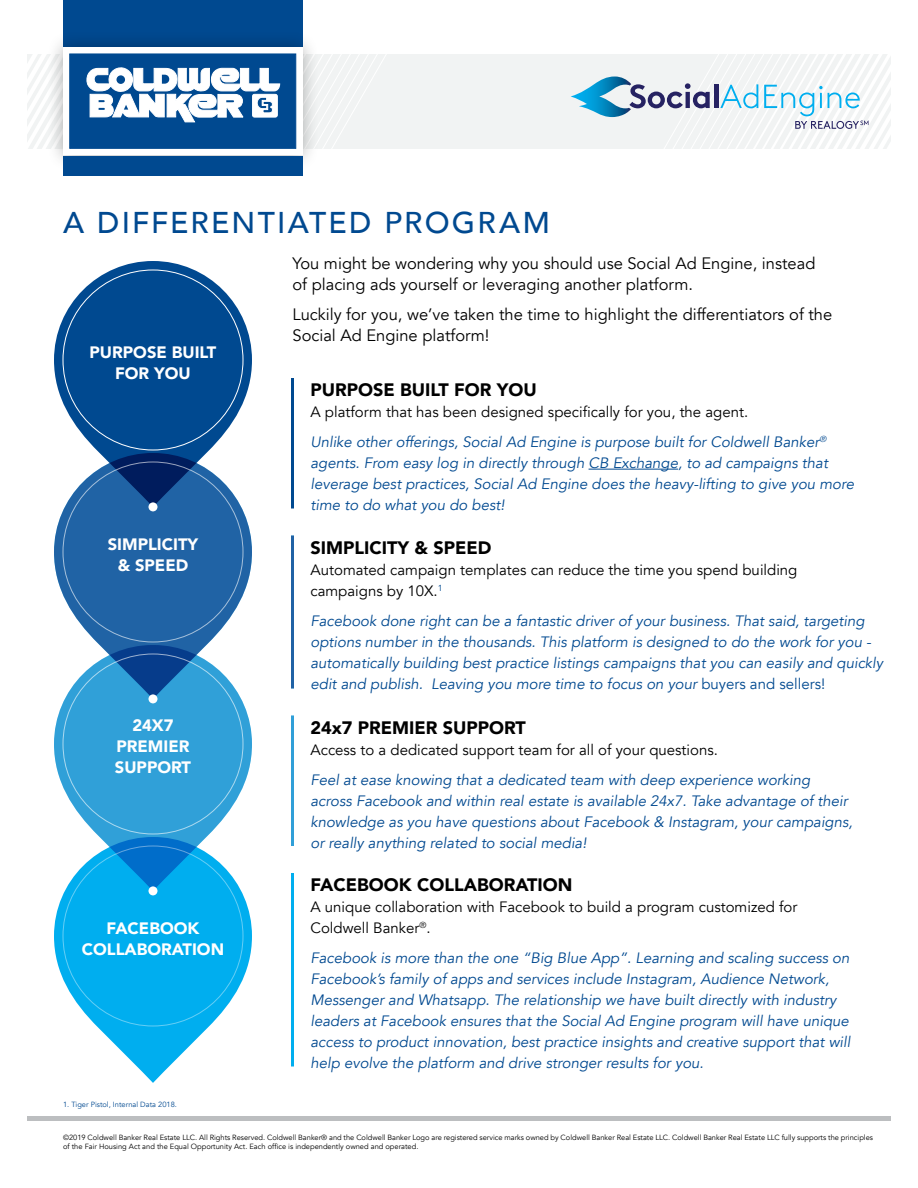
<style>
.page{position:relative;width:918px;height:1188px;background:#fff}
.page>*{position:absolute;margin:0;border:0;box-sizing:border-box;transform-origin:0 0}
.t1{font:500 30px "Avenir";letter-spacing:.075em;color:#004990}
.t2{font:900 18px "Avenir";color:#000}
.t3{font:16.5px/21px "Avenir";color:#000}
.t4{font:900 16.5px/21px "Avenir";color:#fff;text-align:center}
.t5{font:italic 15px/21px "Avenir";color:#004990}
.t6{font:15px/21px "Avenir";color:#000}
.t7{font:7.5px/9px "Avenir";color:#000}
.t8{font:7.5px "Avenir";color:#004990}
.s1{font-style:normal;color:#000}
.s2{font-style:normal}
</style>
<div class="page">
<hr style="left:27px;top:1116px;width:864px;height:4px;background:#bcbec0">
<div style="left:27px;top:54px;width:864px;height:94px;background:#f1f3f3"></div>
<svg style="left:54px;top:699px;width:198px;height:138px;background:#49abdc"></svg>
<hr style="left:291px;top:873px;width:3px;height:193px;background:#00aeef">
<hr style="left:589px;top:469px;width:89px;height:1px;background:#004990">
<hr style="left:291px;top:378px;width:3px;height:130px;background:#004990">
<svg style="left:54px;top:261px;width:198px;height:192px;fill:#004990"></svg>
<svg style="left:54px;top:453px;width:198px;height:246px;fill:#2063a5"></svg>
<svg style="left:54px;top:837px;width:198px;height:246px;fill:#00aeef"></svg>
<div style="left:148px;top:502px;width:10px;height:9px;background:#fff;border-radius:50%"></div>
<div style="left:148px;top:694px;width:10px;height:9px;background:#fff;border-radius:50%"></div>
<div style="left:148px;top:886px;width:10px;height:9px;background:#fff;border-radius:50%"></div>
<hr style="left:291px;top:536px;width:3px;height:152px;background:#00aeef">
<hr style="left:291px;top:716px;width:3px;height:130px;background:#00aeef">
<div style="left:63px;top:0;width:240px;height:148px;background:#004990"></div>
<div style="left:46px;top:30px;width:274px;height:142px;background:#000;opacity:.3"></div>
<svg style="left:27px;top:39px;width:365px;height:120px"></svg>
<svg style="left:571px;top:54px;width:320px;height:95px"></svg>
<div style="left:63px;top:156px;width:240px;height:20px;background:#004990"></div>
<h1 class="t1" style="left:63px;top:196px;width:489px">A DIFFERENTIATED PROGRAM</h1>
<p class="t4" style="left:90px;top:341px;width:128px">PURPOSE BUILT<br>FOR YOU</p>
<p class="t4" style="left:108px;top:533px;width:92px">SIMPLICITY &amp; SPEED</p>
<p class="t4" style="left:115px;top:715px;width:78px">24X7<br>PREMIER<br>SUPPORT</p>
<p class="t4" style="left:82px;top:917px;width:144px">FACEBOOK<br>COLLABORATION</p>
<p class="t8" style="left:63px;top:1100px;width:115px">1. Tiger Pistol, Internal Data 2018.</p>
<p class="t3" style="left:292px;top:253px;width:524px">You might be wondering why you should use Social Ad Engine, instead of placing ads yourself or leveraging another platform.</p>
<p class="t3" style="left:292px;top:304px;width:541px">Luckily for you, we’ve taken the time to highlight the differentiators of the<br>Social Ad Engine platform!</p>
<p class="t2" style="left:310px;top:374px;width:228px">PURPOSE BUILT FOR YOU</p>
<p class="t5" style="left:310px;top:397px;width:517px;line-height:30px"><span class="s1">A platform that has been designed specifically for you, the agent.<br></span>Unlike other offerings, Social Ad Engine is purpose built for Coldwell Banker<sup>®</sup></p>
<p class="t5" style="left:310px;top:453px;width:545px">agents. From easy log in directly through CB Exchange, to ad campaigns that leverage best practices, Social Ad Engine does the heavy-lifting to give you more time to do what you do best!</p>
<p class="t2" style="left:310px;top:532px;width:182px">SIMPLICITY &amp; SPEED</p>
<p class="t6" style="left:310px;top:559px;width:488px">Automated campaign templates can reduce the time you spend building campaigns by 10X.<sup>1</sup></p>
<p class="t5" style="left:310px;top:610px;width:574px">Facebook done right can be a fantastic driver of your business. That said, targeting options number in the thousands. This platform is designed to do the work for you - automatically building best practice listings campaigns that you can easily and quickly edit and publish. Leaving you more time to focus on your <span class="s2">buyers and sellers!</span></p>
<p class="t2" style="left:310px;top:712px;width:217px">24x7 PREMIER SUPPORT</p>
<p class="t6" style="left:310px;top:739px;width:409px">Access to a dedicated support team for all of your questions.</p>
<p class="t5" style="left:310px;top:769px;width:544px">Feel at ease knowing that a dedicated team with deep experience working across Facebook and within real estate is available 24x7. Take advantage of their knowledge as you have questions about Facebook &amp; Instagram, your campaigns, or really anything related to social media!</p>
<p class="t2" style="left:310px;top:869px;width:263px">FACEBOOK COLLABORATION</p>
<p class="t6" style="left:310px;top:897px;width:488px">A unique collaboration with Facebook to build a program customized for<br>Coldwell Banker<sup>®</sup>.</p>
<p class="t5" style="left:311px;top:948px;width:541px">Facebook is more than the one “Big Blue App”. Learning and scaling success on Facebook’s family of apps and services include Instagram, Audience Network, Messenger and Whatsapp. The relationship we have built directly with industry leaders at Facebook ensures that the Social Ad Engine program will have unique access to product innovation, best practice insights and creative support that will help evolve the platform and drive stronger results for you.</p>
<p class="t7" style="left:63px;top:1133px;width:812px">©2019 Coldwell Banker Real Estate LLC. All Rights Reserved. Coldwell Banker® and the Coldwell Banker Logo are registered service marks owned by Coldwell Banker Real Estate LLC. Coldwell Banker Real Estate LLC fully supports the principles of the Fair Housing Act and the Equal Opportunity Act. Each office is independently owned and operated.</p>
</div>
